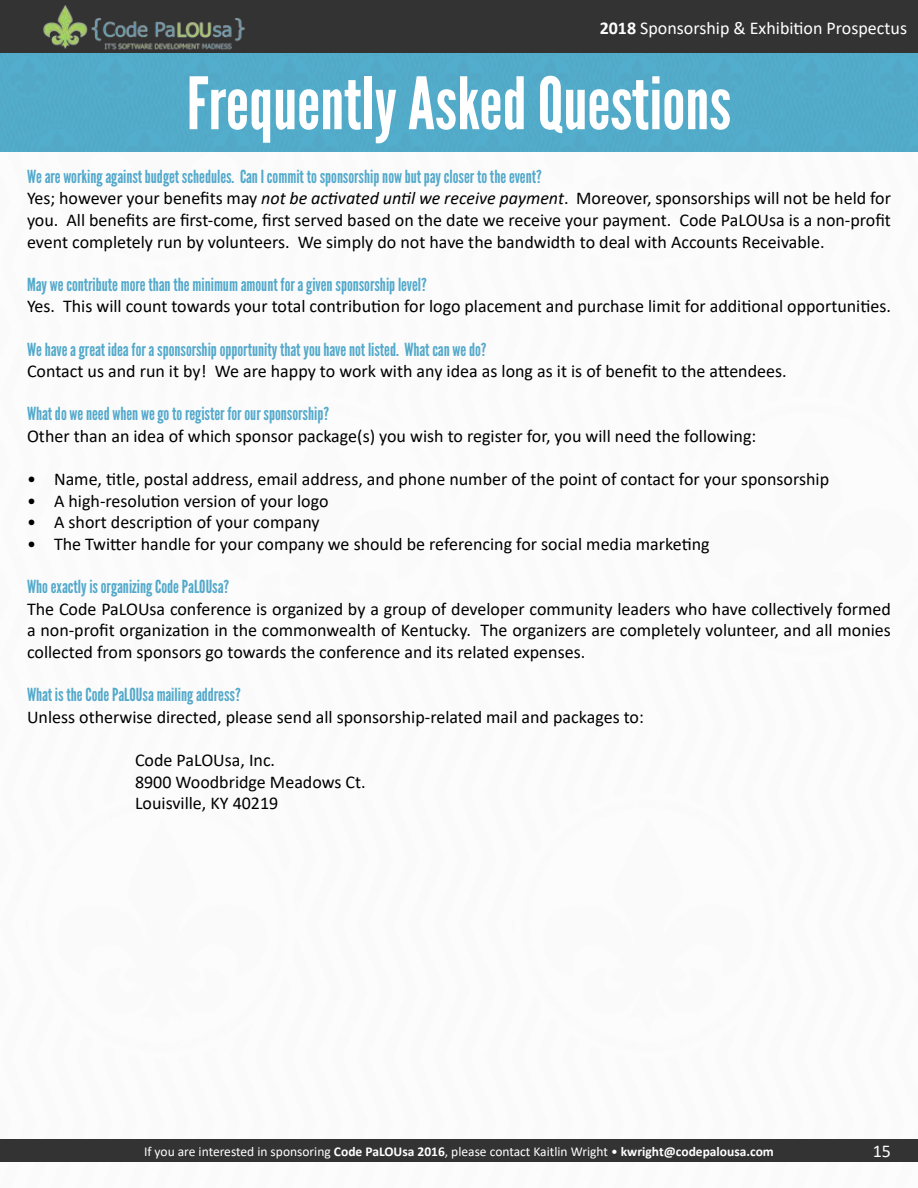
<style>
.page{position:relative;width:918px;height:1188px;background:#fff}
.page>*{position:absolute;margin:0;border:0;box-sizing:border-box;transform-origin:0 0}
.t1{font:72px "League Gothic";color:#fff}
.t2{font:18px/21.6px "Calibri";color:#000;text-align:justify}
.t3{font:18px "League Gothic";color:#53a9cb}
.t4{font:18px "Calibri";color:#fff}
.t5{font:13.5px "Calibri";color:#fff}
.s1{font-weight:700}
.s2{font-style:italic}
</style>
<div class="page">
<div style="left:0;top:0;width:918px;height:54px;background:#333;border:2px solid #333"></div>
<img style="left:40px;top:0;width:208px;height:54px">
<div style="left:0;top:1139px;width:918px;height:23px;background:#333"></div>
<div style="left:0;top:54px;width:918px;height:97px;background:#52abc9"></div>
<p class="t4" style="left:600px;top:15px;width:309px"><span class="s1">2018</span> Sponsorship &amp; Exhibition Prospectus</p>
<h1 class="t1" style="left:187px;top:61px;width:546px">Frequently Asked Questions</h1>
<p class="t3" style="left:27px;top:166px;width:516px">We are working against budget schedules. Can I commit to sponsorship now but pay closer to the event?</p>
<p class="t2" style="left:27px;top:187px;width:865px">Yes; however your benefits may <span class="s2">not be activated until we receive payment</span>. Moreover, sponsorships will not be held for you. All benefits are first-come, first served based on the date we receive your payment. Code PaLOUsa is a non-profit event completely run by volunteers. We simply do not have the bandwidth to deal with Accounts Receivable.</p>
<p class="t3" style="left:27px;top:274px;width:401px">May we contribute more than the minimum amount for a given sponsorship level?</p>
<p class="t2" style="left:27px;top:295px;width:865px">Yes. This will count towards your total contribution for logo placement and purchase limit for additional opportunities.</p>
<p class="t3" style="left:27px;top:338px;width:461px">We have a great idea for a sponsorship opportunity that you have not listed. What can we do?</p>
<p class="t2" style="left:27px;top:360px;width:761px">Contact us and run it by! We are happy to work with any idea as long as it is of benefit to the attendees.</p>
<p class="t3" style="left:27px;top:403px;width:303px">What do we need when we go to register for our sponsorship?</p>
<p class="t2" style="left:27px;top:425px;width:731px">Other than an idea of which sponsor package(s) you wish to register for, you will need the following:</p>
<p class="t2" style="left:27px;top:468px;width:804px">• Name, title, postal address, email address, and phone number of the point of contact for your sponsorship</p>
<p class="t2" style="left:27px;top:490px;width:303px">• A high-resolution version of your logo</p>
<p class="t2" style="left:27px;top:511px;width:294px">• A short description of your company</p>
<p class="t2" style="left:27px;top:533px;width:684px">• The Twitter handle for your company we should be referencing for social media marketing</p>
<p class="t3" style="left:27px;top:576px;width:204px">Who exactly is organizing Code PaLOUsa?</p>
<p class="t2" style="left:27px;top:598px;width:865px">The Code PaLOUsa conference is organized by a group of developer community leaders who have collectively formed a non-profit organization in the commonwealth of Kentucky. The organizers are completely volunteer, and all monies collected from sponsors go towards the conference and its related expenses.</p>
<p class="t3" style="left:27px;top:684px;width:215px">What is the Code PaLOUsa mailing address?</p>
<p class="t2" style="left:27px;top:706px;width:618px">Unless otherwise directed, please send all sponsorship-related mail and packages to:</p>
<p class="t2" style="left:135px;top:749px;width:232px;text-align:left">Code PaLOUsa, Inc.<br>8900 Woodbridge Meadows Ct.<br>Louisville, KY 40219</p>
<p class="t5" style="left:144px;top:1142px;width:631px">If you are interested in sponsoring <span class="s1">Code PaLOUsa 2016</span>, please contact Kaitlin Wright • <span class="s1">kwright@codepalousa.com</span></p>
<p class="t4" style="left:873px;top:1139px;width:20px">15</p>
</div>
